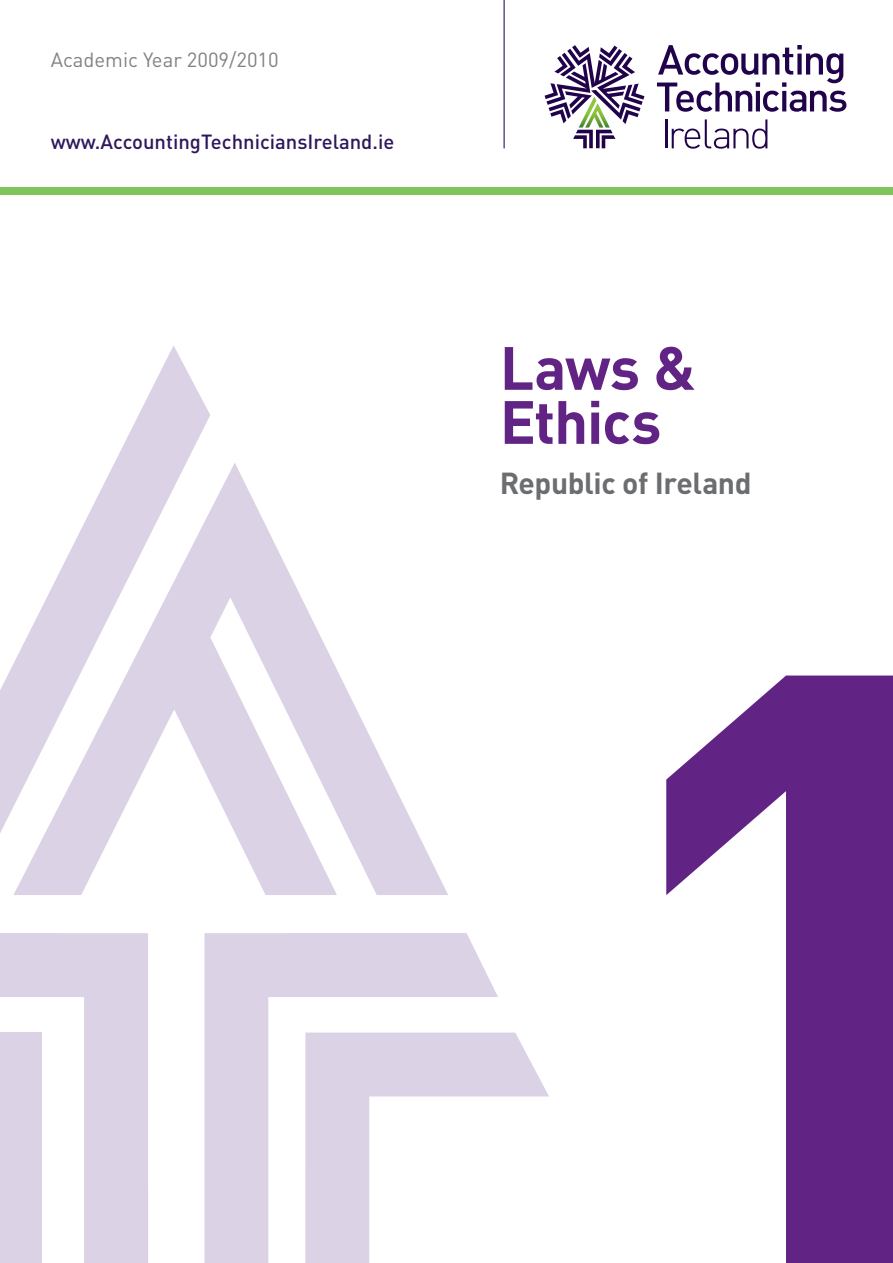
<style>
.page{position:relative;width:893px;height:1263px;background:#fff}
.page>*{position:absolute;margin:0;border:0;box-sizing:border-box;transform-origin:0 0}
.t1{font:700 60px/54px "DIN";letter-spacing:-.02em;color:#612484}
.t2{font:700 30px "DIN";letter-spacing:-.015em;color:#6c6d70}
.t3{font:500 20.25px "DIN";color:#2f175c}
.t4{font:20.25px "DIN";color:#808285}
</style>
<div class="page">
<svg style="left:0;top:345px;width:448px;height:549px"></svg>
<svg style="left:0;top:933px;width:148px;height:329px;fill:#dbd2e6"></svg>
<svg style="left:204px;top:933px;width:294px;height:329px;fill:#dbd2e6"></svg>
<svg style="left:305px;top:1032px;width:244px;height:230px"></svg>
<div style="left:0;top:1032px;width:41px;height:230px;background:#dbd2e6"></div>
<svg style="left:666px;top:675px;width:226px;height:587px;fill:#612484"></svg>
<hr style="left:503px;top:0;width:1px;height:148px;background:#2f175c">
<svg style="left:544px;top:45px;width:100px;height:103px"></svg>
<svg style="left:657px;top:45px;width:189px;height:67px"></svg>
<hr style="left:664px;top:119px;width:3px;height:29px;background:#21034c">
<svg style="left:671px;top:119px;width:96px;height:29px"></svg>
<div style="left:0;top:187px;width:892px;height:7px;background:#80c55b"></div>
<p class="t4" style="left:51px;top:47px;width:229px">Academic Year 2009/2010</p>
<p class="t3" style="left:51px;top:129px;width:345px">www.AccountingTechniciansIreland.ie</p>
<h1 class="t1" style="left:499px;top:338px;width:198px">Laws &amp;<br>Ethics</h1>
<h2 class="t2" style="left:499px;top:463px;width:253px">Republic of Ireland</h2>
</div>
